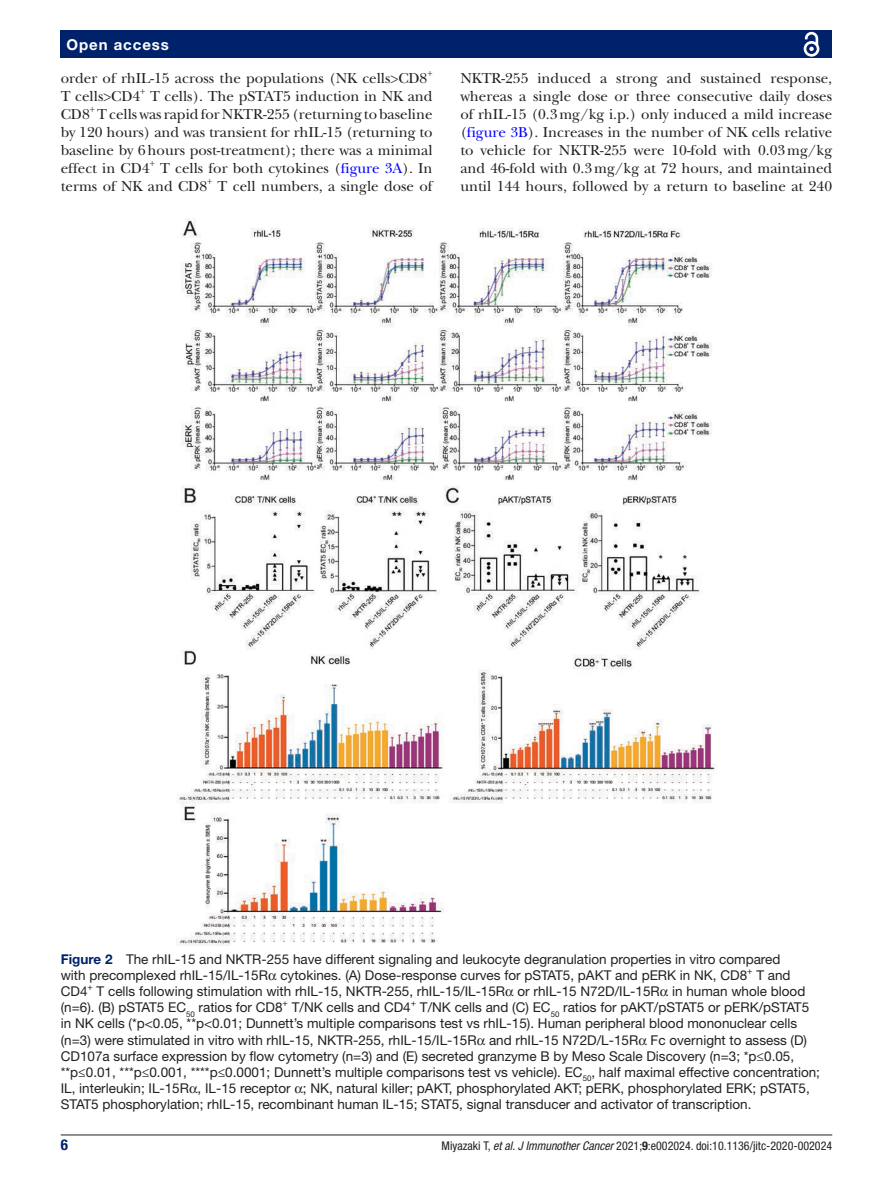
<style>
.page{position:relative;width:893px;height:1191px;background:#fff}
.page>*{position:absolute;margin:0;border:0;box-sizing:border-box;transform-origin:0 0}
.t1{font:15px/18px "New Baskerville";color:#231f20;text-align:justify}
.t2{font:700 15px "Helvetica Neue LT Std";letter-spacing:.065em;color:#fff}
.t3{font:700 condensed 15px "Helvetica Neue LT Std";color:#00226b}
.t4{font:13.5px/16.2px "Helvetica Neue LT Std";color:#231f20}
.t5{font:condensed 12px "Helvetica Neue LT Std";color:#231f20}
.t6{font:9.9px "New Baskerville";color:#231f20}
.t7{font:9px "Helvetica Neue LT Std";color:#231f20}
.s1{color:#00f}
.s2{font-weight:700;color:#00226b}
.s3{font-style:italic}
.s4{font-weight:700}
</style>
<div class="page">
<hr style="left:61px;top:1134px;width:771px;height:1px;background:#231f20">
<div style="left:61px;top:31px;width:771px;height:27px;background:#00226b"></div>
<svg style="left:803px;top:31px;width:17px;height:26px"></svg>
<img style="left:177px;top:218px;width:539px;height:727px">
<p class="t2" style="left:66px;top:35px;width:104px">Open access</p>
<p class="t1" style="left:61px;top:69px;width:368px">order of rhIL-15 across the populations (NK cells&gt;CD8</p>
<p class="t6" style="left:427px;top:67px;width:7px">+</p>
<p class="t1" style="left:61px;top:87px;width:81px">T cells&gt;CD4</p>
<p class="t6" style="left:140px;top:85px;width:7px">+</p>
<p class="t1" style="left:150px;top:87px;width:284px">T cells). The pSTAT5 induction in NK and</p>
<p class="t1" style="left:61px;top:105px;width:31px">CD8</p>
<p class="t6" style="left:90px;top:103px;width:7px">+</p>
<p class="t1" style="left:61px;top:105px;width:373px;text-indent:36px">T cells was rapid for NKTR-255 (returning to baseline by 120 hours) and was transient for rhIL-15 (returning to baseline by 6hours post-treatment); there was a minimal effect in CD4</p>
<p class="t6" style="left:150px;top:157px;width:7px">+</p>
<p class="t1" style="left:61px;top:159px;width:373px;text-indent:99px">T cells for both cytokines (<span class="s1">figure 3A</span>). In terms of NK and CD8</p>
<p class="t6" style="left:207px;top:175px;width:7px">+</p>
<p class="t1" style="left:218px;top:177px;width:216px">T cell numbers, a single dose of</p>
<p class="t1" style="left:460px;top:69px;width:373px">NKTR-255 induced a strong and sustained response, whereas a single dose or three consecutive daily doses of rhIL-15 (0.3mg/kg i.p.) only induced a mild increase (<span class="s1">figure 3B</span>). Increases in the number of NK cells relative to vehicle for NKTR-255 were 10-fold with 0.03mg/kg and 46-fold with 0.3mg/kg at 72 hours, and maintained until 144 hours, followed by a return to baseline at 240</p>
<p class="t4" style="left:61px;top:950px;width:721px"><span class="s2">Figure 2</span> The rhIL-15 and NKTR-255 have different signaling and leukocyte degranulation properties in vitro compared with precomplexed rhIL-15/IL-15R cytokines. (A) Dose-response curves for pSTAT5, pAKT and pERK in NK, CD8</p>
<p class="t7" style="left:747px;top:965px;width:7px">+</p>
<p class="t4" style="left:756px;top:966px;width:36px">T and</p>
<p class="t4" style="left:61px;top:982px;width:28px">CD4</p>
<p class="t7" style="left:88px;top:981px;width:7px">+</p>
<p class="t4" style="left:61px;top:982px;width:761px;text-indent:36px">T cells following stimulation with rhIL-15, NKTR-255, rhIL-15/IL-15R or rhIL-15 N72D/IL-15R in human whole blood (n=6). (B) pSTAT5 EC<sub>50</sub> ratios for CD8<sup>+</sup> T/NK cells and CD4<sup>+</sup> T/NK cells and (C) EC<sub>50</sub> ratios for pAKT/pSTAT5 or pERK/pSTAT5 in NK cells (*p&lt;0.05, **p&lt;0.01; Dunnett’s multiple comparisons test vs rhIL-15). Human peripheral blood mononuclear cells (n=3) were stimulated in vitro with rhIL-15, NKTR-255, rhIL-15/IL-15R and rhIL-15 N72D/L-15R Fc overnight to assess (D)<br>CD107a surface expression by flow cytometry (n=3) and (E) secreted granzyme B by Meso Scale Discovery (n=3; *p≤0.05, **p≤0.01, ***p≤0.001, ****p≤0.0001; Dunnett’s multiple comparisons test vs vehicle). EC<sub>50</sub>, half maximal effective concentration; IL, interleukin; IL-15R , IL-15 receptor ; NK, natural killer; pAKT, phosphorylated AKT; pERK, phosphorylated ERK; pSTAT5, STAT5 phosphorylation; rhIL-15, recombinant human IL-15; STAT5, signal transducer and activator of transcription.</p>
<p class="t3" style="left:61px;top:1135px;width:9px">6</p>
<p class="t5" style="left:442px;top:1138px;width:392px">Miyazaki T, <span class="s3">et al</span>. <span class="s3">J Immunother Cancer</span> 2021;<span class="s4">9</span>:e002024. doi:10.1136/jitc-2020-002024</p>
</div>
